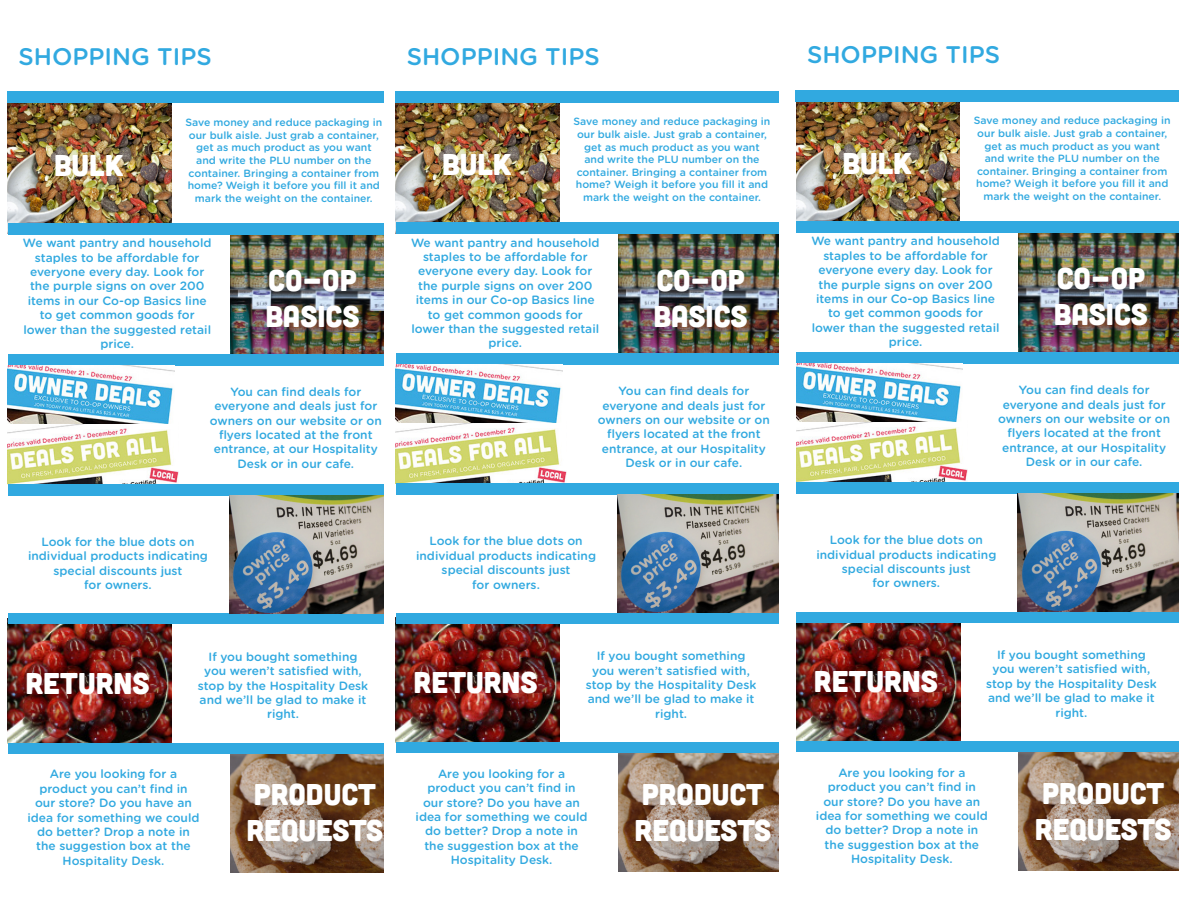
<style>
.page{position:relative;width:1188px;height:918px;background:#fff}
.page>*{position:absolute;margin:0;border:0;box-sizing:border-box;transform-origin:0 0}
.t1{font:30px "Cubano";color:#fff}
.t2{font:500 24px "Gotham Rounded";color:#31a9e0}
.t3{font:500 12px/14.4px "Gotham Rounded";color:#31a9e0;text-align:center}
.t4{font:500 10.5px/12.6px "Gotham Rounded";color:#31a9e0;text-align:center}
</style>
<div class="page">
<img style="left:8px;top:103px;width:164px;height:121px">
<img style="left:8px;top:424px;width:171px;height:60px">
<img style="left:8px;top:624px;width:164px;height:119px">
<img style="left:230px;top:235px;width:154px;height:119px">
<img style="left:230px;top:753px;width:154px;height:119px">
<div style="left:8px;top:614px;width:383px;height:10px;background:#31a9e0"></div>
<div style="left:8px;top:484px;width:383px;height:11px;background:#31a9e0"></div>
<div style="left:8px;top:354px;width:383px;height:11px;background:#31a9e0"></div>
<div style="left:7px;top:92px;width:384px;height:11px;background:#31a9e0"></div>
<div style="left:8px;top:743px;width:383px;height:10px;background:#31a9e0"></div>
<img style="left:8px;top:365px;width:167px;height:59px">
<img style="left:229px;top:495px;width:155px;height:119px">
<div style="left:8px;top:224px;width:383px;height:11px;background:#31a9e0"></div>
<div style="left:384px;top:67px;width:8px;height:829px;background:#fff"></div>
<img style="left:396px;top:103px;width:164px;height:120px">
<img style="left:396px;top:423px;width:171px;height:60px">
<img style="left:396px;top:623px;width:164px;height:119px">
<img style="left:618px;top:234px;width:161px;height:119px">
<img style="left:618px;top:753px;width:161px;height:119px">
<div style="left:396px;top:613px;width:383px;height:10px;background:#31a9e0"></div>
<div style="left:396px;top:483px;width:383px;height:12px;background:#31a9e0"></div>
<div style="left:396px;top:353px;width:383px;height:12px;background:#31a9e0"></div>
<div style="left:396px;top:91px;width:383px;height:12px;background:#31a9e0"></div>
<div style="left:396px;top:742px;width:383px;height:11px;background:#31a9e0"></div>
<img style="left:396px;top:365px;width:167px;height:58px">
<img style="left:617px;top:495px;width:162px;height:118px">
<div style="left:396px;top:223px;width:383px;height:11px;background:#31a9e0"></div>
<img style="left:796px;top:101px;width:164px;height:121px">
<img style="left:796px;top:422px;width:171px;height:60px">
<img style="left:796px;top:622px;width:164px;height:119px">
<img style="left:1019px;top:233px;width:160px;height:119px">
<img style="left:1019px;top:751px;width:160px;height:120px">
<div style="left:796px;top:612px;width:383px;height:10px;background:#31a9e0"></div>
<div style="left:796px;top:482px;width:383px;height:12px;background:#31a9e0"></div>
<div style="left:796px;top:352px;width:383px;height:12px;background:#31a9e0"></div>
<div style="left:796px;top:90px;width:383px;height:11px;background:#31a9e0"></div>
<div style="left:796px;top:741px;width:383px;height:10px;background:#31a9e0"></div>
<img style="left:796px;top:364px;width:167px;height:58px">
<img style="left:1018px;top:494px;width:161px;height:118px">
<div style="left:796px;top:222px;width:383px;height:11px;background:#31a9e0"></div>
<p class="t2" style="left:19px;top:40px;width:195px">SHOPPING TIPS</p>
<p class="t1" style="left:54px;top:146px;width:71px">BULK</p>
<p class="t4" style="left:185px;top:116px;width:198px">Save money and reduce packaging in our bulk aisle. Just grab a container, get as much product as you want and write the PLU number on the container. Bringing a container from home? Weigh it before you fill it and mark the weight on the container.</p>
<p class="t3" style="left:23px;top:235px;width:190px">We want pantry and household staples to be affordable for everyone every day. Look for the purple signs on over 200 items in our Co-op Basics line to get common goods for lower than the suggested retail price.</p>
<p class="t1" style="left:268px;top:261px;width:90px">CO-OP</p>
<p class="t1" style="left:265px;top:297px;width:96px">BASICS</p>
<p class="t3" style="left:210px;top:384px;width:174px">You can find deals for everyone and deals just for owners on our website or on flyers located at the front entrance, at our Hospitality<br>Desk or in our cafe.</p>
<p class="t2" style="left:407px;top:39px;width:195px">SHOPPING TIPS</p>
<p class="t1" style="left:442px;top:145px;width:71px">BULK</p>
<p class="t4" style="left:574px;top:115px;width:198px">Save money and reduce packaging in our bulk aisle. Just grab a container, get as much product as you want and write the PLU number on the container. Bringing a container from home? Weigh it before you fill it and mark the weight on the container.</p>
<p class="t3" style="left:411px;top:235px;width:190px">We want pantry and household staples to be affordable for everyone every day. Look for the purple signs on over 200 items in our Co-op Basics line to get common goods for lower than the suggested retail price.</p>
<p class="t1" style="left:656px;top:261px;width:90px">CO-OP</p>
<p class="t1" style="left:653px;top:297px;width:96px">BASICS</p>
<p class="t3" style="left:598px;top:383px;width:174px">You can find deals for everyone and deals just for owners on our website or on flyers located at the front entrance, at our Hospitality<br>Desk or in our cafe.</p>
<p class="t3" style="left:28px;top:534px;width:181px">Look for the blue dots on individual products indicating special discounts just</p>
<p class="t3" style="left:84px;top:577px;width:69px">for owners.</p>
<p class="t1" style="left:26px;top:664px;width:126px">RETURNS</p>
<p class="t3" style="left:198px;top:649px;width:172px">If you bought something you weren’t satisfied with, stop by the Hospitality Desk and we’ll be glad to make it right.</p>
<p class="t3" style="left:28px;top:767px;width:174px">Are you looking for a product you can’t find in<br>our store? Do you have an idea for something we could do better? Drop a note in the suggestion box at the<br>Hospitality Desk.</p>
<p class="t1" style="left:254px;top:775px;width:124px">PRODUCT</p>
<p class="t1" style="left:247px;top:811px;width:138px">REQUESTS</p>
<p class="t3" style="left:416px;top:533px;width:181px">Look for the blue dots on individual products indicating special discounts just</p>
<p class="t3" style="left:472px;top:577px;width:69px">for owners.</p>
<p class="t1" style="left:414px;top:663px;width:126px">RETURNS</p>
<p class="t3" style="left:586px;top:648px;width:172px">If you bought something you weren’t satisfied with, stop by the Hospitality Desk and we’ll be glad to make it right.</p>
<p class="t3" style="left:416px;top:766px;width:174px">Are you looking for a product you can’t find in<br>our store? Do you have an idea for something we could do better? Drop a note in the suggestion box at the<br>Hospitality Desk.</p>
<p class="t1" style="left:642px;top:775px;width:124px">PRODUCT</p>
<p class="t1" style="left:635px;top:811px;width:138px">REQUESTS</p>
<p class="t2" style="left:807px;top:38px;width:195px">SHOPPING TIPS</p>
<p class="t1" style="left:842px;top:144px;width:71px">BULK</p>
<p class="t4" style="left:974px;top:114px;width:198px">Save money and reduce packaging in our bulk aisle. Just grab a container, get as much product as you want and write the PLU number on the container. Bringing a container from home? Weigh it before you fill it and mark the weight on the container.</p>
<p class="t3" style="left:811px;top:234px;width:190px">We want pantry and household staples to be affordable for everyone every day. Look for the purple signs on over 200 items in our Co-op Basics line to get common goods for lower than the suggested retail price.</p>
<p class="t1" style="left:1057px;top:260px;width:90px">CO-OP</p>
<p class="t1" style="left:1054px;top:296px;width:96px">BASICS</p>
<p class="t3" style="left:998px;top:382px;width:174px">You can find deals for everyone and deals just for owners on our website or on flyers located at the front entrance, at our Hospitality<br>Desk or in our cafe.</p>
<p class="t3" style="left:816px;top:532px;width:181px">Look for the blue dots on individual products indicating special discounts just</p>
<p class="t3" style="left:873px;top:576px;width:69px">for owners.</p>
<p class="t1" style="left:814px;top:662px;width:126px">RETURNS</p>
<p class="t3" style="left:986px;top:647px;width:172px">If you bought something you weren’t satisfied with, stop by the Hospitality Desk and we’ll be glad to make it right.</p>
<p class="t3" style="left:816px;top:765px;width:174px">Are you looking for a product you can’t find in<br>our store? Do you have an idea for something we could do better? Drop a note in the suggestion box at the<br>Hospitality Desk.</p>
<p class="t1" style="left:1042px;top:774px;width:124px">PRODUCT</p>
<p class="t1" style="left:1035px;top:810px;width:138px">REQUESTS</p>
</div>
